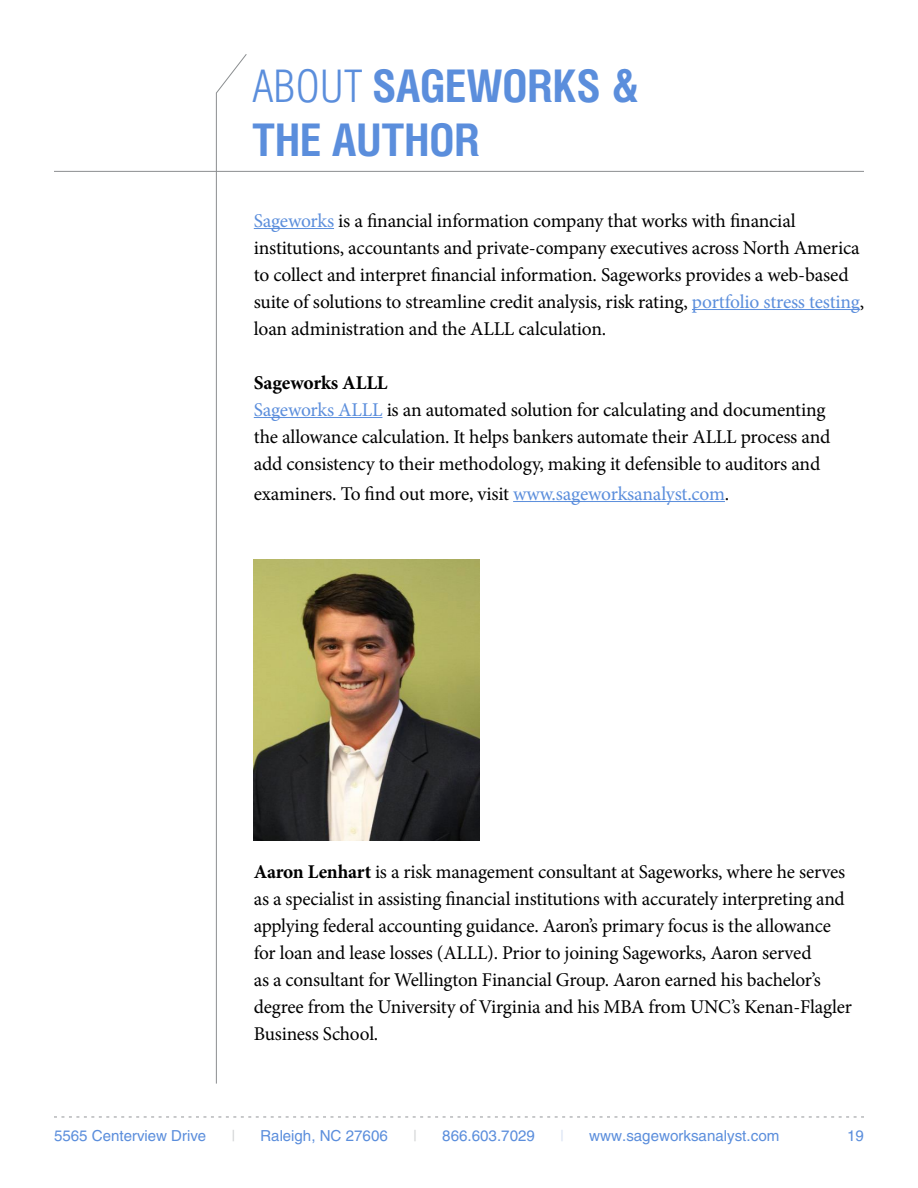
<style>
.page{position:relative;width:918px;height:1188px;background:#fff}
.page>*{position:absolute;margin:0;border:0;box-sizing:border-box;transform-origin:0 0}
.t1{font:700 45px/54px "Helios Cond";color:#5b8edc}
.t2{font:19.5px/27px "Minion Pro";letter-spacing:-.015em;color:#000}
.t3{font:15px "Helios";color:#5b8edc}
.t4{font:15px "Helios";color:#d1d3d4}
.t5{font:15px "Helios";color:#d7e1f3}
.s1{font-weight:300}
.s2{color:#5b8edc}
.s3{font-weight:700}
</style>
<div class="page">
<svg style="left:54px;top:1117px;width:810px;height:1px"></svg>
<svg style="left:216px;top:54px;width:31px;height:1030px"></svg>
<hr style="left:54px;top:171px;width:810px;height:1px;background:#8b8e90">
<hr style="left:254px;top:228px;width:80px;height:1px;background:#5b8edc">
<hr style="left:692px;top:309px;width:168px;height:1px;background:#5b8edc">
<hr style="left:254px;top:417px;width:128px;height:1px;background:#5b8edc">
<hr style="left:513px;top:501px;width:212px;height:1px;background:#5b8edc">
<img style="left:254px;top:560px;width:225px;height:280px">
<h1 class="t1" style="left:252px;top:58px;width:390px"><span class="s1">About</span> SAGEWORKS &amp;<br>THE AUTHOR</h1>
<p class="t2" style="left:254px;top:207px;width:612px"><span class="s2">Sageworks</span> is a financial information company that works with financial institutions, accountants and private-company executives across North America to collect and interpret financial information. Sageworks provides a web-based suite of solutions to streamline credit analysis, risk rating, <span class="s2">portfolio stress testing</span>, loan administration and the ALLL calculation.</p>
<p class="t2" style="left:254px;top:369px;width:578px"><span class="s3">Sageworks ALLL<br></span><span class="s2">Sageworks ALLL</span> is an automated solution for calculating and documenting the allowance calculation. It helps bankers automate their ALLL process and add consistency to their methodology, making it defensible to auditors and</p>
<p class="t2" style="left:254px;top:480px;width:477px">examiners. To find out more, visit <span class="s2">www.sageworksanalyst.com</span>.</p>
<p class="t2" style="left:254px;top:858px;width:600px"><span class="s3">Aaron Lenhart</span> is a risk management consultant at Sageworks, where he serves as a specialist in assisting financial institutions with accurately interpreting and applying federal accounting guidance. Aaron’s primary focus is the allowance for loan and lease losses (ALLL). Prior to joining Sageworks, Aaron served<br>as a consultant for Wellington Financial Group. Aaron earned his bachelor’s degree from the University of Virginia and his MBA from UNC’s Kenan-Flagler Business School.</p>
<p class="t3" style="left:54px;top:1127px;width:154px">5565 Centerview Drive</p>
<p class="t4" style="left:231px;top:1127px;width:5px">|</p>
<p class="t3" style="left:261px;top:1127px;width:129px">Raleigh, NC 27606</p>
<p class="t4" style="left:413px;top:1127px;width:5px">|</p>
<p class="t3" style="left:442px;top:1127px;width:94px">866.603.7029</p>
<p class="t5" style="left:560px;top:1127px;width:5px">|</p>
<p class="t3" style="left:589px;top:1127px;width:192px">www.sageworksanalyst.com</p>
<p class="t3" style="left:847px;top:1127px;width:18px">19</p>
</div>
